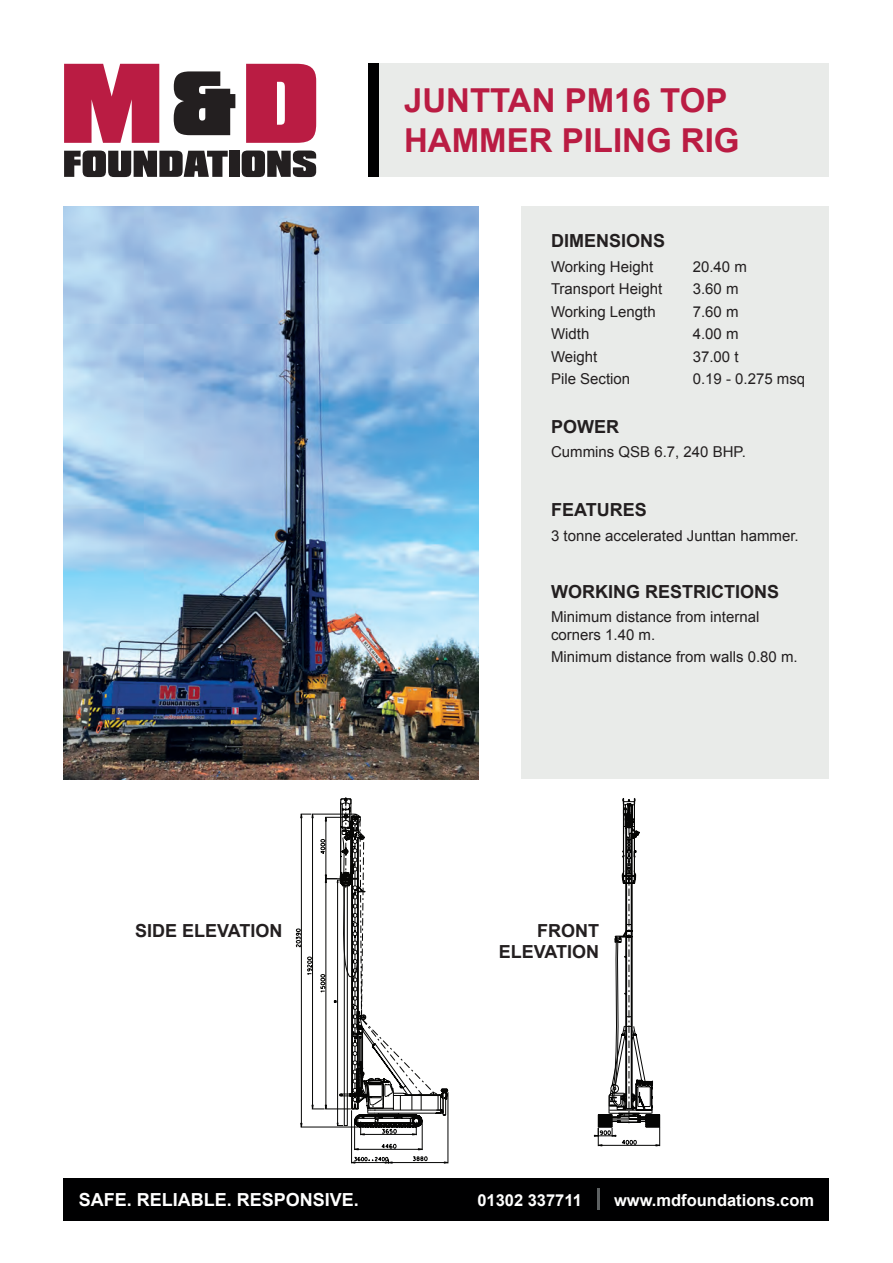
<style>
.page{position:relative;width:893px;height:1263px;background:#fff}
.page>*{position:absolute;margin:0;border:0;box-sizing:border-box;transform-origin:0 0}
.t1{font:700 33px/39.6px "Arial";color:#ba1c43}
.t2{font:700 18px/21.6px "Arial";color:#231f20;text-align:right}
.t3{font:700 18px "Arial";color:#fff}
.t4{font:700 16.5px "Arial";color:#fff}
.t5{font:15px/22.5px "Arial";color:#231f20}
</style>
<div class="page">
<div style="left:368px;top:64px;width:461px;height:113px;background:#e9ebe9"></div>
<div style="left:368px;top:64px;width:11px;height:113px;background:#000001"></div>
<div style="left:521px;top:207px;width:308px;height:572px;background:#e9ebe9"></div>
<div style="left:64px;top:1178px;width:765px;height:42px;background:#000001"></div>
<hr style="left:597px;top:1188px;width:2px;height:22px;background:#5d6162">
<svg style="left:64px;top:151px;width:164px;height:26px"></svg>
<div style="left:229px;top:151px;width:10px;height:26px;background:#231f20"></div>
<svg style="left:242px;top:151px;width:74px;height:26px;background:#484445"></svg>
<svg style="left:64px;top:64px;width:95px;height:79px;background:#c13456"></svg>
<svg style="left:174px;top:71px;width:61px;height:64px"></svg>
<svg style="left:246px;top:64px;width:70px;height:79px;background:#bf2e52"></svg>
<img style="left:64px;top:207px;width:415px;height:572px">
<svg style="left:296px;top:797px;width:364px;height:366px"></svg>
<h1 class="t1" style="left:404px;top:82px;width:337px">JUNTTAN PM16 TOP<br>HAMMER PILING RIG</h1>
<p class="t2" style="left:551px;top:231px;width:116px">DIMENSIONS</p>
<p class="t5" style="left:551px;top:255px;width:113px">Working Height<br>Transport Height<br>Working Length<br>Width<br>Weight<br>Pile Section</p>
<p class="t5" style="left:693px;top:255px;width:114px">20.40 m<br>3.60 m<br>7.60 m<br>4.00 m<br>37.00 t<br>0.19 - 0.275 msq</p>
<p class="t2" style="left:551px;top:416px;width:70px">POWER</p>
<p class="t5" style="left:551px;top:440px;width:196px">Cummins QSB 6.7, 240 BHP.</p>
<p class="t2" style="left:551px;top:500px;width:97px">FEATURES</p>
<p class="t5" style="left:551px;top:524px;width:249px">3 tonne accelerated Junttan hammer.</p>
<p class="t2" style="left:551px;top:581px;width:230px">WORKING RESTRICTIONS</p>
<p class="t5" style="left:551px;top:608px;width:210px;line-height:18px">Minimum distance from internal corners 1.40 m.</p>
<p class="t5" style="left:551px;top:646px;width:248px">Minimum distance from walls 0.80 m.</p>
<p class="t2" style="left:135px;top:920px;width:149px">SIDE ELEVATION</p>
<p class="t2" style="left:499px;top:920px;width:102px">FRONT<br>ELEVATION</p>
<p class="t3" style="left:79px;top:1188px;width:282px">SAFE. RELIABLE. RESPONSIVE.</p>
<p class="t4" style="left:477px;top:1189px;width:106px">01302 337711</p>
<p class="t4" style="left:614px;top:1189px;width:202px">www.mdfoundations.com</p>
</div>
